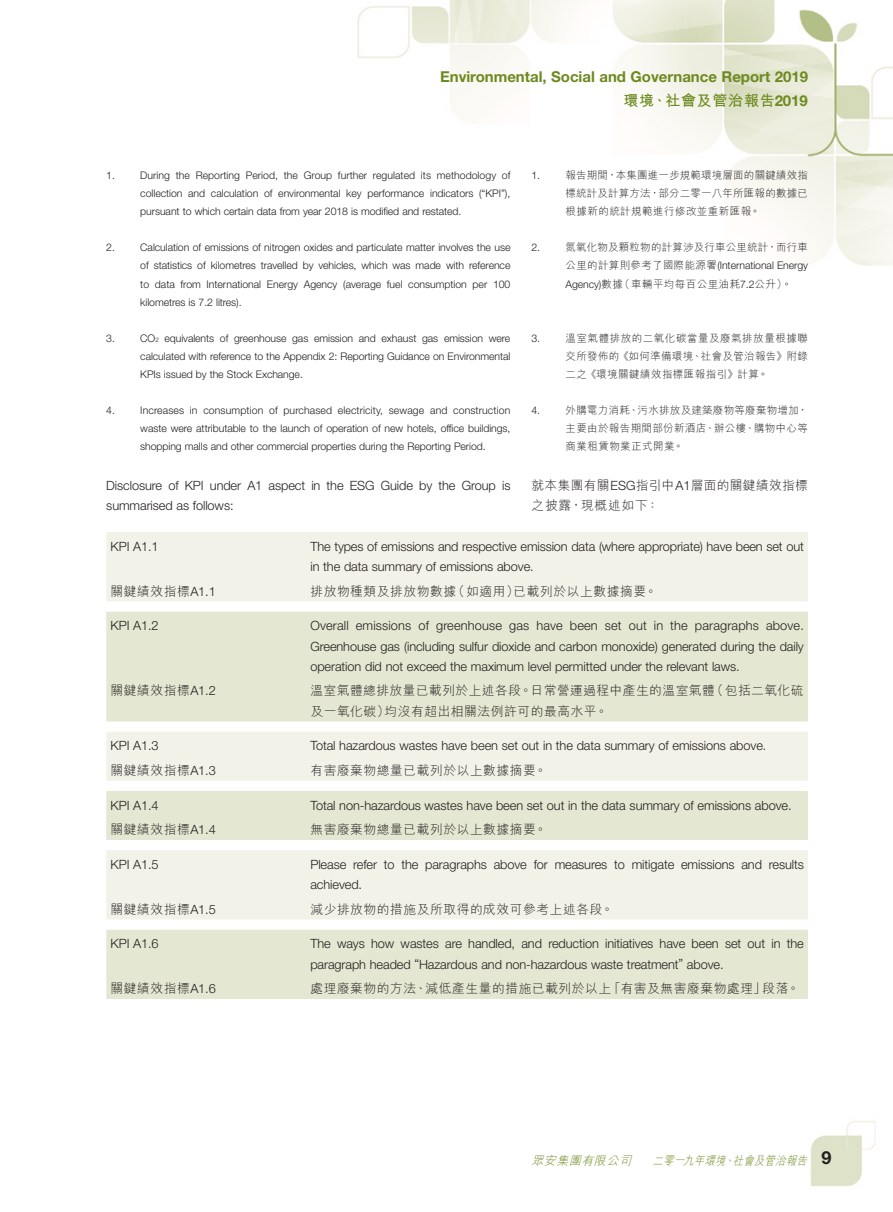
<style>
.page{position:relative;width:893px;height:1212px;background:#fff}
.page>*{position:absolute;margin:0;border:0;box-sizing:border-box;transform-origin:0 0}
.t1{font:700 15px "Helvetica Neue LT Std";color:#6c8a1f}
.t2{font:700 15px "M Hei HK";letter-spacing:.05em;color:#6c8a1f}
.Body_Text{font:300 12.75px/20.2px "Helvetica Neue LT Std";letter-spacing:-.005em;color:#231f20}
.Body_Text-2{font:300 12.75px/20.2px "M Hei HK";letter-spacing:.045em;color:#231f20}
.C_Body_Text{font:300 12.75px/20.2px "M Hei HK";letter-spacing:.025em;color:#231f20}
.t3{font:italic 300 12px "M Hei HK";color:#6c8a1f;scale:.85 1}
.t4{font:italic 300 12px "M Hei HK";color:#6c8a1f}
.Notes{font:300 10.5px/18px "Helvetica Neue LT Std";letter-spacing:-.005em;color:#231f20;text-align:justify}
.C_Notes{font:300 10.5px/18px "M Hei HK";letter-spacing:.035em;color:#231f20;text-align:justify}
.C_Notes-2{font:300 10.5px "Helvetica Neue LT Std";color:#231f20}
.s1{font-family:"Helvetica Neue LT Std"}
.s2{font-size:6.15px}
.s3{font-family:"Helvetica Neue LT Std";font-weight:700;font-style:normal;font-size:18px;color:#231f20}
</style>
<div class="page">
<img style="left:357px;top:0;width:536px;height:1187px">
<svg style="left:106px;top:532px;width:702px;height:80px;background:#f4f3ea"></svg>
<svg style="left:106px;top:612px;width:702px;height:387px;background:#ebecdc"></svg>
<h1 class="t1" style="left:440px;top:67px;width:369px">Environmental, Social and Governance Report 2019</h1>
<h1 class="t2" style="left:623px;top:89px;width:186px">環境、社會及管治報告<span class="s1">2019</span></h1>
<p class="Notes" style="left:106px;top:167px;width:10px">1.</p>
<p class="Notes" style="left:140px;top:167px;width:372px">During the Reporting Period, the Group further regulated its methodology of collection and calculation of environmental key performance indicators (“KPI”), pursuant to which certain data from year 2018 is modified and restated.</p>
<p class="Notes" style="left:106px;top:239px;width:10px">2.</p>
<p class="Notes" style="left:140px;top:239px;width:372px">Calculation of emissions of nitrogen oxides and particulate matter involves the use of statistics of kilometres travelled by vehicles, which was made with reference to data from International Energy Agency (average fuel consumption per 100 kilometres is 7.2 litres).</p>
<p class="Notes" style="left:106px;top:329px;width:10px">3.</p>
<p class="Notes" style="left:140px;top:329px;width:372px">CO<span class="s2">2</span> equivalents of greenhouse gas emission and exhaust gas emission were calculated with reference to the Appendix 2: Reporting Guidance on Environmental KPIs issued by the Stock Exchange.</p>
<p class="Notes" style="left:106px;top:401px;width:10px">4.</p>
<p class="Notes" style="left:140px;top:401px;width:372px">Increases in consumption of purchased electricity, sewage and construction waste were attributable to the launch of operation of new hotels, office buildings, shopping malls and other commercial properties during the Reporting Period.</p>
<p class="Body_Text" style="left:106px;top:475px;width:406px">Disclosure of KPI under A1 aspect in the ESG Guide by the Group is summarised as follows:</p>
<p class="C_Notes-2" style="left:531px;top:169px;width:10px">1.</p>
<p class="C_Notes" style="left:566px;top:166px;width:244px">報告期間，本集團進一步規範環境層面的關鍵績效指標統計及計算方法，部分二零一八年所匯報的數據已根據新的統計規範進行修改並重新匯報。</p>
<p class="C_Notes-2" style="left:531px;top:241px;width:10px">2.</p>
<p class="C_Notes" style="left:566px;top:238px;width:244px">氮氧化物及顆粒物的計算涉及行車公里統計，而行車公里的計算則參考了國際能源署<span class="s1">(International Energy Agency)</span>數據（車輛平均每百公里油耗<span class="s1">7.2</span>公升）。</p>
<p class="C_Notes-2" style="left:531px;top:331px;width:10px">3.</p>
<p class="C_Notes" style="left:566px;top:328px;width:244px">溫室氣體排放的二氧化碳當量及廢氣排放量根據聯交所發佈的《如何準備環境、社會及管治報告》附錄二之《環境關鍵績效指標匯報指引》計算。</p>
<p class="C_Notes-2" style="left:531px;top:403px;width:10px">4.</p>
<p class="C_Notes" style="left:566px;top:400px;width:244px">外購電力消耗、污水排放及建築廢物等廢棄物增加，主要由於報告期間部份新酒店、辦公樓、購物中心等商業租賃物業正式開業。</p>
<p class="C_Body_Text" style="left:531px;top:475px;width:278px">就本集團有關<span class="s1">ESG</span>指引中<span class="s1">A1</span>層面的關鍵績效指標之披露，現概述如下：</p>
<p class="Body_Text" style="left:111px;top:536px;width:50px">KPI A1.1</p>
<p class="Body_Text" style="left:310px;top:536px;width:495px">The types of emissions and respective emission data (where appropriate) have been set out in the data summary of emissions above.</p>
<p class="Body_Text-2" style="left:111px;top:580px;width:107px">關鍵績效指標<span class="s1">A1.1</span></p>
<p class="Body_Text-2" style="left:310px;top:580px;width:348px">排放物種類及排放物數據（如適用）已載列於以上數據摘要。</p>
<p class="Body_Text" style="left:111px;top:615px;width:50px">KPI A1.2</p>
<p class="Body_Text" style="left:310px;top:615px;width:495px;text-align:justify">Overall emissions of greenhouse gas have been set out in the paragraphs above.<br>Greenhouse gas (including sulfur dioxide and carbon monoxide) generated during the daily operation did not exceed the maximum level permitted under the relevant laws.</p>
<p class="Body_Text-2" style="left:111px;top:680px;width:107px">關鍵績效指標<span class="s1">A1.2</span></p>
<p class="Body_Text-2" style="left:310px;top:680px;width:495px">溫室氣體總排放量已載列於上述各段。日常營運過程中產生的溫室氣體（包括二氧化硫及一氧化碳）均沒有超出相關法例許可的最高水平。</p>
<p class="Body_Text" style="left:111px;top:735px;width:50px">KPI A1.3</p>
<p class="Body_Text" style="left:310px;top:735px;width:457px">Total hazardous wastes have been set out in the data summary of emissions above.</p>
<p class="Body_Text-2" style="left:111px;top:760px;width:107px">關鍵績效指標<span class="s1">A1.3</span></p>
<p class="Body_Text-2" style="left:310px;top:760px;width:238px">有害廢棄物總量已載列於以上數據摘要。</p>
<p class="Body_Text" style="left:111px;top:795px;width:50px">KPI A1.4</p>
<p class="Body_Text" style="left:310px;top:795px;width:483px">Total non-hazardous wastes have been set out in the data summary of emissions above.</p>
<p class="Body_Text-2" style="left:111px;top:819px;width:107px">關鍵績效指標<span class="s1">A1.4</span></p>
<p class="Body_Text-2" style="left:310px;top:819px;width:238px">無害廢棄物總量已載列於以上數據摘要。</p>
<p class="Body_Text" style="left:111px;top:854px;width:50px">KPI A1.5</p>
<p class="Body_Text" style="left:310px;top:854px;width:495px">Please refer to the paragraphs above for measures to mitigate emissions and results achieved.</p>
<p class="Body_Text-2" style="left:111px;top:898px;width:107px">關鍵績效指標<span class="s1">A1.5</span></p>
<p class="Body_Text-2" style="left:310px;top:898px;width:305px">減少排放物的措施及所取得的成效可參考上述各段。</p>
<p class="Body_Text" style="left:111px;top:933px;width:50px">KPI A1.6</p>
<p class="Body_Text" style="left:310px;top:933px;width:495px">The ways how wastes are handled, and reduction initiatives have been set out in the paragraph headed “Hazardous and non-hazardous waste treatment” above.</p>
<p class="Body_Text-2" style="left:111px;top:978px;width:107px">關鍵績效指標<span class="s1">A1.6</span></p>
<p class="Body_Text-2" style="left:310px;top:978px;width:491px">處理廢棄物的方法、減低產生量的措施已載列於以上「有害及無害廢棄物處理」段落。</p>
<p class="t4" style="left:531px;top:1154px;width:104px">眾安集團有限公司</p>
<p class="t3" style="left:652px;top:1154px;width:212px">二零一九年環境、社會及管治報告 <span class="s3">9</span></p>
</div>
